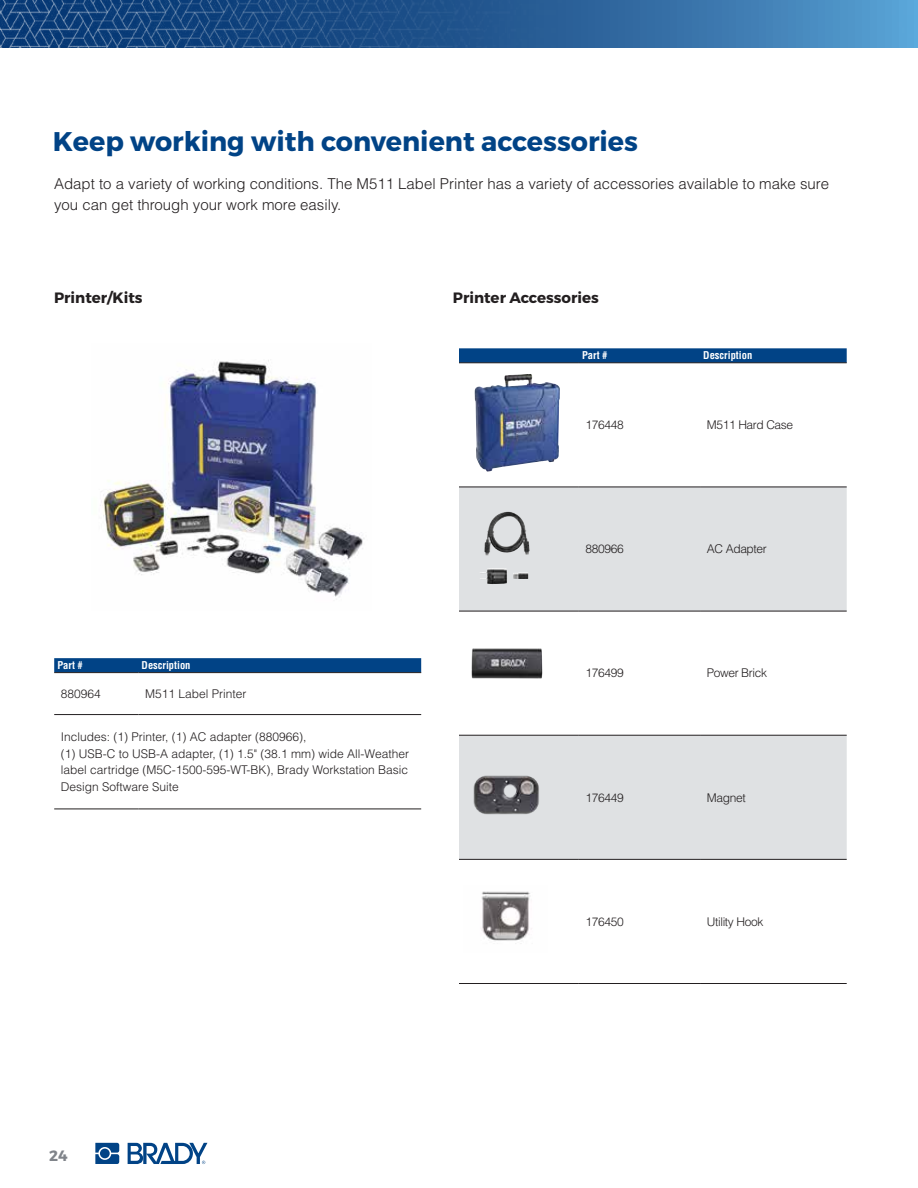
<style>
.page{position:relative;width:918px;height:1188px;background:#fff}
.page>*{position:absolute;margin:0;border:0;box-sizing:border-box;transform-origin:0 0}
.t1{font:700 27px "Montserrat";color:#014386}
.t2{font:300 15px/21px "Helvetica LT Std";color:#231f20}
.t3{font:700 15px "Montserrat";color:#231f20}
.t4{font:700 15px "Montserrat";color:#80848a}
.t5{font:300 12px/16.5px "Helvetica LT Std";color:#231f20}
.t6{font:300 12px "Helvetica LT Std";letter-spacing:-.03em;color:#231f20}
.t7{font:700 condensed 10.5px "Helvetica LT Std";color:#fff}
</style>
<div class="page">
<img style="left:100px;top:360px;width:265px;height:237px">
<svg style="left:54px;top:658px;width:367px;height:16px;background:#134f8d"></svg>
<hr style="left:54px;top:714px;width:84px;height:1px;background:#231f20">
<hr style="left:138px;top:714px;width:283px;height:1px;background:#231f20">
<hr style="left:54px;top:809px;width:84px;height:1px;background:#231f20">
<hr style="left:138px;top:809px;width:283px;height:1px;background:#231f20">
<hr style="left:54px;top:672px;width:84px;height:1px;background:#231f20">
<hr style="left:138px;top:672px;width:283px;height:1px;background:#231f20">
<svg style="left:459px;top:348px;width:388px;height:14px;background:#074789"></svg>
<svg style="left:459px;top:488px;width:388px;height:371px;fill:#dfe1e3"></svg>
<hr style="left:579px;top:487px;width:121px;height:1px;background:#231f20">
<hr style="left:579px;top:611px;width:121px;height:1px;background:#231f20">
<hr style="left:579px;top:859px;width:121px;height:1px;background:#231f20">
<hr style="left:579px;top:983px;width:121px;height:1px;background:#231f20">
<hr style="left:700px;top:487px;width:147px;height:1px;background:#231f20">
<hr style="left:700px;top:611px;width:147px;height:1px;background:#231f20">
<hr style="left:700px;top:859px;width:147px;height:1px;background:#231f20">
<hr style="left:700px;top:983px;width:147px;height:1px;background:#231f20">
<hr style="left:579px;top:735px;width:121px;height:1px;background:#231f20">
<hr style="left:700px;top:735px;width:147px;height:1px;background:#231f20">
<hr style="left:579px;top:362px;width:121px;height:1px;background:#231f20">
<hr style="left:700px;top:362px;width:147px;height:1px;background:#231f20">
<hr style="left:459px;top:487px;width:120px;height:1px;background:#231f20">
<hr style="left:459px;top:611px;width:120px;height:1px;background:#231f20">
<hr style="left:459px;top:735px;width:120px;height:1px;background:#231f20">
<hr style="left:459px;top:859px;width:120px;height:1px;background:#231f20">
<hr style="left:459px;top:983px;width:120px;height:1px;background:#231f20">
<hr style="left:459px;top:362px;width:120px;height:1px;background:#231f20">
<img style="left:475px;top:374px;width:85px;height:98px">
<img style="left:480px;top:512px;width:50px;height:67px">
<img style="left:471px;top:648px;width:71px;height:31px">
<img style="left:462px;top:761px;width:93px;height:68px">
<img style="left:481px;top:891px;width:51px;height:53px">
<svg style="left:95px;top:1143px;width:24px;height:21px"></svg>
<div style="left:100px;top:1149px;width:10px;height:9px;background:#014386;border-radius:50%"></div>
<svg style="left:128px;top:1143px;width:79px;height:21px"></svg>
<img style="left:0;top:0;width:918px;height:48px">
<h1 class="t1" style="left:53px;top:129px;width:587px">Keep working with convenient accessories</h1>
<p class="t2" style="left:54px;top:174px;width:777px">Adapt to a variety of working conditions. The M511 Label Printer has a variety of accessories available to make sure you can get through your work more easily.</p>
<p class="t3" style="left:54px;top:291px;width:90px">Printer/Kits</p>
<p class="t3" style="left:453px;top:291px;width:148px">Printer Accessories</p>
<p class="t7" style="left:582px;top:351px;width:27px">Part #</p>
<p class="t7" style="left:703px;top:351px;width:50px">Description</p>
<p class="t5" style="left:586px;top:418px;width:40px">176448</p>
<p class="t6" style="left:707px;top:420px;width:88px">M511 Hard Case</p>
<p class="t7" style="left:57px;top:661px;width:27px">Part #</p>
<p class="t7" style="left:142px;top:661px;width:50px">Description</p>
<p class="t5" style="left:61px;top:686px;width:42px">880964</p>
<p class="t5" style="left:145px;top:686px;width:103px">M511 Label Printer</p>
<p class="t5" style="left:61px;top:730px;width:350px">Includes: (1) Printer, (1) AC adapter (880966),<br>(1) USB-C to USB-A adapter, (1) 1.5" (38.1 mm) wide All-Weather label cartridge (M5C-1500-595-WT-BK), Brady Workstation Basic Design Software Suite</p>
<p class="t5" style="left:586px;top:542px;width:40px">880966</p>
<p class="t6" style="left:707px;top:544px;width:62px">AC Adapter</p>
<p class="t5" style="left:586px;top:666px;width:40px">176499</p>
<p class="t6" style="left:707px;top:669px;width:62px">Power Brick</p>
<p class="t5" style="left:586px;top:790px;width:40px">176449</p>
<p class="t5" style="left:707px;top:790px;width:40px">Magnet</p>
<p class="t5" style="left:586px;top:914px;width:40px">176450</p>
<p class="t6" style="left:707px;top:917px;width:58px">Utility Hook</p>
<p class="t4" style="left:49px;top:1149px;width:20px">24</p>
</div>
